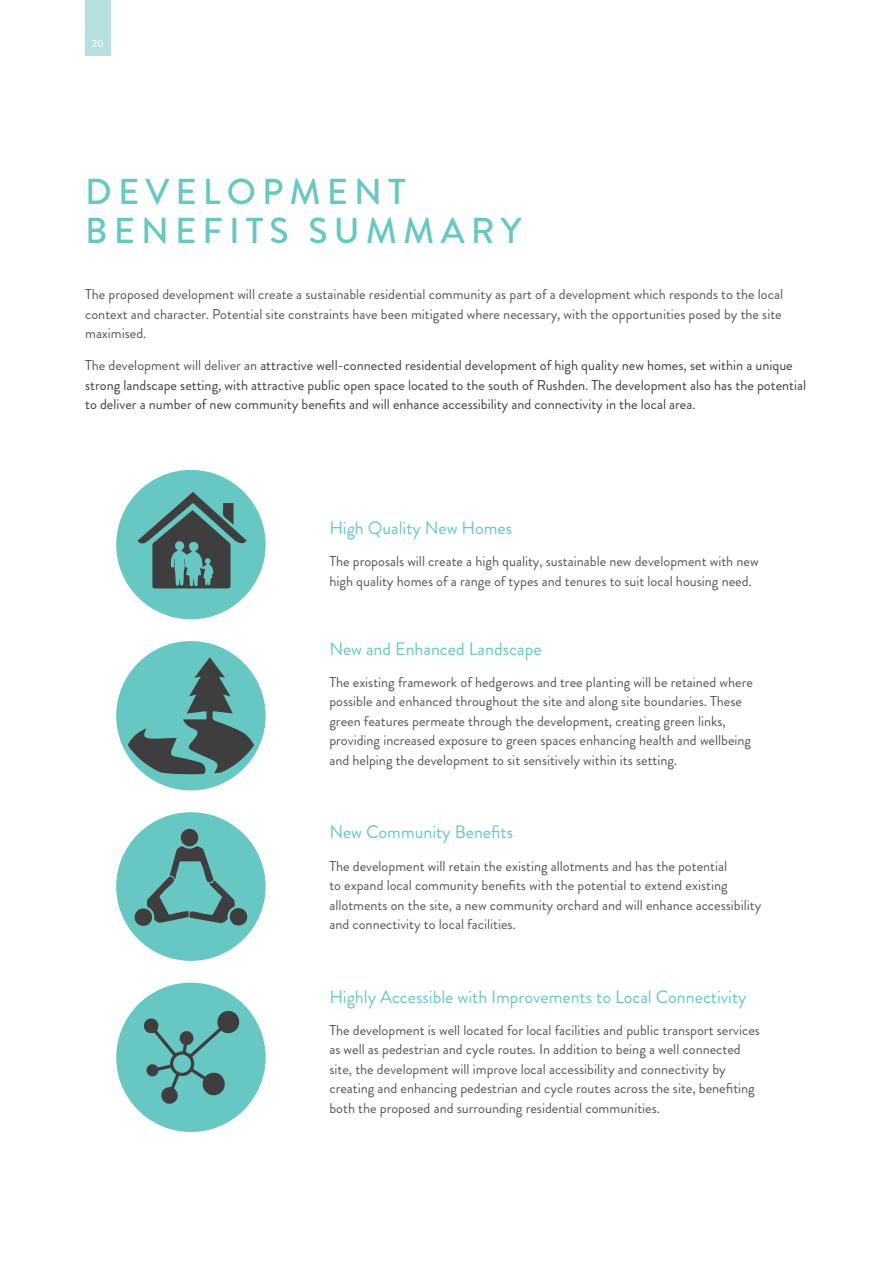
<style>
.page{position:relative;width:893px;height:1263px;background:#fff}
.page>*{position:absolute;margin:0;border:0;box-sizing:border-box;transform-origin:0 0}
._28548_heads_1{font:500 36px/39px "Brandon Grotesque";letter-spacing:.17em;color:#66c7c3}
._28548_intro_para{font:18px "Brandon Grotesque";color:#66c7c3}
._28548_bullets_1{font:14.25px/19.5px "Brandon Grotesque";color:#545557}
._28548_bullets_1-2{font:14.25px/19.5px "Brandon Grotesque";color:#3e3e3f}
._28548_intro_para-2{font:14.25px/19.5px "Brandon Grotesque";color:#545557}
.t1{font:500 10.5px "Brandon Grotesque";color:#fff}
.s1{color:#545557}
</style>
<div class="page">
<div style="left:116px;top:641px;width:150px;height:149px;background:#66c7c3;border-radius:50%"></div>
<svg style="left:128px;top:657px;width:126px;height:117px"></svg>
<div style="left:116px;top:982px;width:150px;height:150px;background:#66c7c3;border-radius:50%"></div>
<svg style="left:143px;top:1010px;width:97px;height:94px"></svg>
<div style="left:116px;top:470px;width:150px;height:149px;background:#66c7c3;border-radius:50%"></div>
<svg style="left:138px;top:492px;width:109px;height:96px"></svg>
<div style="left:116px;top:812px;width:150px;height:149px;background:#66c7c3;border-radius:50%"></div>
<svg style="left:133px;top:829px;width:115px;height:97px"></svg>
<div style="left:85px;top:0;width:26px;height:55px;background:#b5e0df"></div>
<p class="t1" style="left:92px;top:36px;width:14px">20</p>
<p class="_28548_heads_1" style="left:85px;top:172px;width:438px">DEVELOPMENT<br>BENEFITS SUMMARY</p>
<p class="_28548_bullets_1" style="left:85px;top:285px;width:699px;text-align:justify">The proposed development will create a sustainable residential community as part of a development which responds to the local context and character. Potential site constraints have been mitigated where necessary, with the opportunities posed by the site maximised.</p>
<p class="_28548_bullets_1-2" style="left:85px;top:356px;width:722px"><span class="s1">The development will deliver an</span> attractive well-connected residential development of high quality new homes, set within a unique strong landscape setting, with attractive public open space located to the south of Rushden. The development also has the potential to deliver a number of new community benefits and will enhance accessibility and connectivity in the local area.</p>
<p class="_28548_intro_para" style="left:329px;top:515px;width:184px">High Quality New Homes</p>
<p class="_28548_intro_para-2" style="left:329px;top:552px;width:431px">The proposals will create a high quality, sustainable new development with new high quality homes of a range of types and tenures to suit local housing need.</p>
<p class="_28548_intro_para" style="left:329px;top:636px;width:214px">New and Enhanced Landscape</p>
<p class="_28548_bullets_1" style="left:329px;top:672px;width:425px">The existing framework of hedgerows and tree planting will be retained where possible and enhanced throughout the site and along site boundaries. These green features permeate through the development, creating green links, providing increased exposure to green spaces enhancing health and wellbeing and helping the development to sit sensitively within its setting.</p>
<p class="_28548_intro_para" style="left:329px;top:820px;width:185px">New Community Benefits</p>
<p class="_28548_bullets_1" style="left:329px;top:856px;width:433px">The development will retain the existing allotments and has the potential<br>to expand local community benefits with the potential to extend existing allotments on the site, a new community orchard and will enhance accessibility and connectivity to local facilities.</p>
<p class="_28548_intro_para" style="left:329px;top:984px;width:419px">Highly Accessible with Improvements to Local Connectivity</p>
<p class="_28548_bullets_1" style="left:329px;top:1020px;width:432px">The development is well located for local facilities and public transport services as well as pedestrian and cycle routes. In addition to being a well connected site, the development will improve local accessibility and connectivity by creating and enhancing pedestrian and cycle routes across the site, benefiting both the proposed and surrounding residential communities.</p>
</div>
